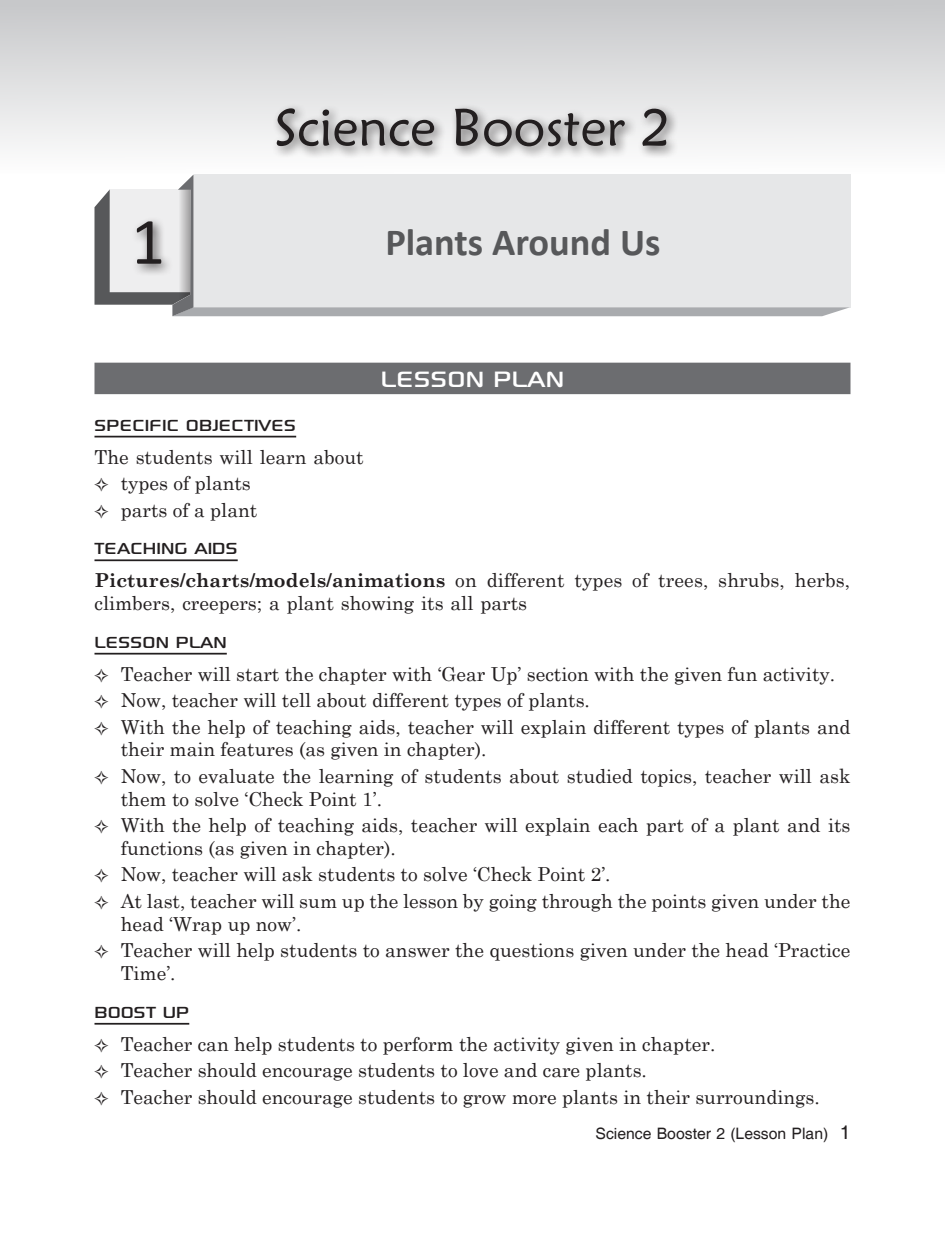
<style>
.page{position:relative;width:945px;height:1260px;background:#fff}
.page>*{position:absolute;margin:0;border:0;box-sizing:border-box;transform-origin:0 0}
.Chapter_Number{font:66.5px "Calibri";color:#231f20}
.t1{font:52.5px "Maiandra GD";color:#231f20}
.Chapter_Name{font:700 38.5px "Calibri";color:#57585a}
.Lesson_Plan{font:31.5px "Sony Sketch EF";color:#fff}
.Heading_2{font:22.75px "Sony Sketch EF";color:#231f20}
.Body{font:19.25px/22.8px "Century Schoolbook";color:#231f20}
.t2{font:15.75px "Helvetica";color:#231f20}
.s1{font-weight:700}
.s2{font-size:19.25px}
</style>
<div class="page">
<div style="left:0;top:0;width:945px;height:174px;background:linear-gradient(to bottom,#c6c7c9,#fdfefe)"></div>
<svg style="left:95px;top:175px;width:755px;height:141px;background:#dfe0e1"></svg>
<div style="left:94px;top:363px;width:756px;height:31px;background:#6c6d70"></div>
<hr style="left:94px;top:436px;width:202px;height:1px;background:#231f20">
<hr style="left:94px;top:559px;width:144px;height:2px;background:#231f20">
<hr style="left:94px;top:653px;width:133px;height:2px;background:#231f20">
<hr style="left:94px;top:1023px;width:95px;height:2px;background:#231f20">
<div style="left:132px;top:217px;width:42px;height:60px;background:#231f20;opacity:.75"></div>
<div style="left:271px;top:103px;width:408px;height:57px;background:#231f20;opacity:.7"></div>
<p class="t1" style="left:274px;top:95px;width:398px">Science Booster 2</p>
<p class="Chapter_Number" style="left:131px;top:200px;width:35px">1</p>
<p class="Chapter_Name" style="left:385px;top:219px;width:277px">Plants Around Us</p>
<p class="Lesson_Plan" style="left:381px;top:361px;width:185px">LESSON PLAN</p>
<p class="Heading_2" style="left:94px;top:412px;width:203px">SPECIFIC OBJECTIVES</p>
<p class="Body" style="left:94px;top:444px;width:271px">The students will learn about</p>
<p class="Body" style="left:121px;top:470px;width:132px">types of plants</p>
<p class="Body" style="left:121px;top:497px;width:138px">parts of a plant</p>
<p class="Heading_2" style="left:94px;top:536px;width:145px">TEACHING AIDS</p>
<p class="Body" style="left:94px;top:567px;width:757px"><span class="s1">Pictures/charts/models/animations</span> on different types of trees, shrubs, herbs, climbers, creepers; a plant showing its all parts</p>
<p class="Heading_2" style="left:94px;top:629px;width:134px">LESSON PLAN</p>
<p class="Body" style="left:121px;top:661px;width:716px">Teacher will start the chapter with ‘Gear Up’ section with the given fun activity.</p>
<p class="Body" style="left:121px;top:687px;width:471px">Now, teacher will tell about different types of plants.</p>
<p class="Body" style="left:121px;top:714px;width:731px">With the help of teaching aids, teacher will explain different types of plants and their main features (as given in chapter).</p>
<p class="Body" style="left:121px;top:763px;width:731px">Now, to evaluate the learning of students about studied topics, teacher will ask them to solve ‘Check Point 1’.</p>
<p class="Body" style="left:121px;top:812px;width:731px">With the help of teaching aids, teacher will explain each part of a plant and its functions (as given in chapter).</p>
<p class="Body" style="left:121px;top:862px;width:491px">Now, teacher will ask students to solve ‘Check Point 2’.</p>
<p class="Body" style="left:121px;top:888px;width:731px">At last, teacher will sum up the lesson by going through the points given under the head ‘Wrap up now’.</p>
<p class="Body" style="left:121px;top:937px;width:731px">Teacher will help students to answer the questions given under the head ‘Practice<br>Time’.</p>
<p class="Heading_2" style="left:94px;top:999px;width:96px">BOOST UP</p>
<p class="Body" style="left:121px;top:1031px;width:596px">Teacher can help students to perform the activity given in chapter.</p>
<p class="Body" style="left:121px;top:1057px;width:528px">Teacher should encourage students to love and care plants.</p>
<p class="Body" style="left:121px;top:1084px;width:701px">Teacher should encourage students to grow more plants in their surroundings.</p>
<p class="t2" style="left:596px;top:1124px;width:256px">Science Booster 2 (Lesson Plan) <span class="s2">1</span></p>
</div>
